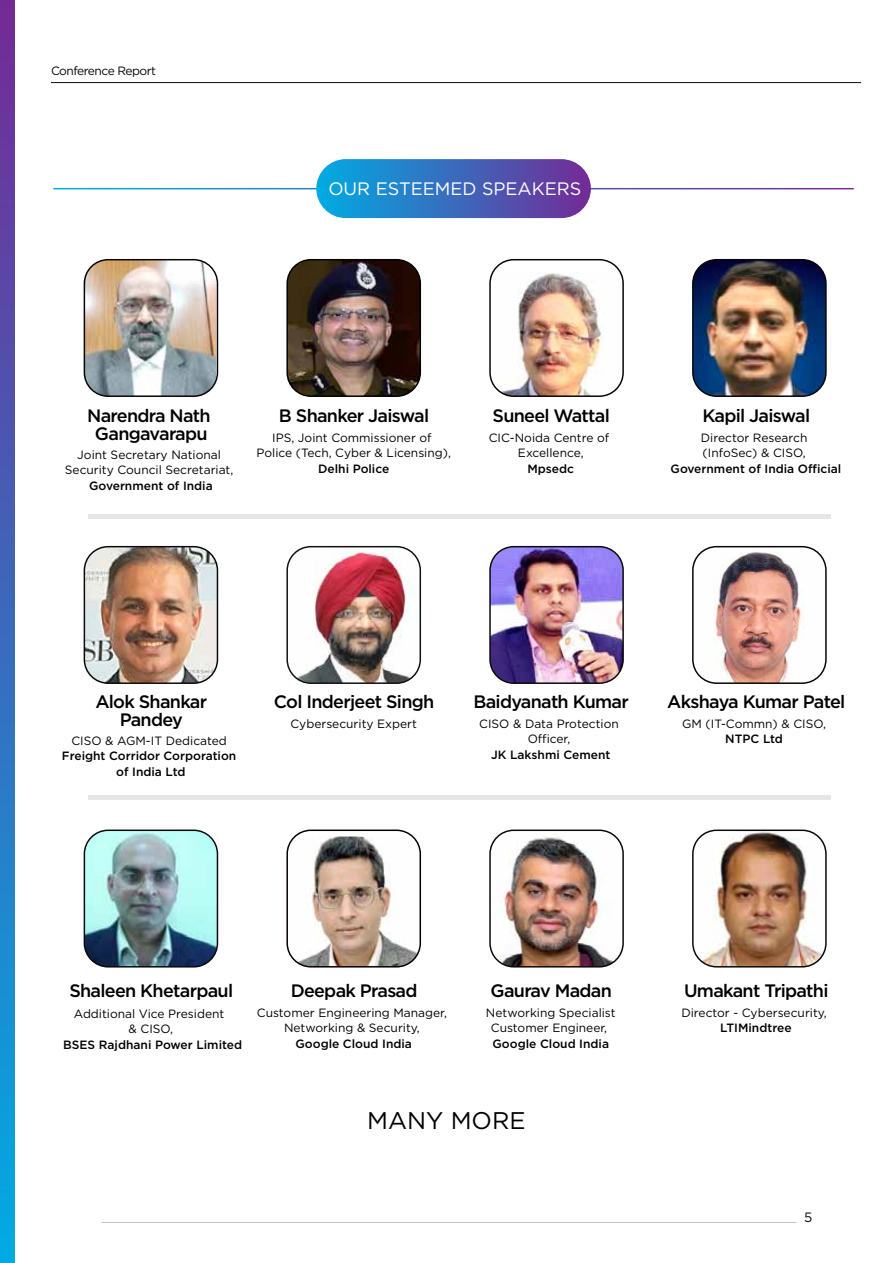
<style>
.page{position:relative;width:893px;height:1263px;background:#fff}
.page>*{position:absolute;margin:0;border:0;box-sizing:border-box;transform-origin:0 0}
.t1{font:24.15px "Gotham";color:#000}
.t2{font:500 18px/18.6px "Gotham";letter-spacing:-.04em;color:#000;text-align:center}
.t3{font:18px "Gotham";color:#fff}
.t4{font:13.5px "Gotham";color:#050505}
.t5{font:12px/15.6px "Gotham";color:#000;text-align:center}
.t6{font:500 12px/15.6px "Gotham";color:#000;text-align:center}
.t7{font:12px "Gotham";letter-spacing:-.04em;color:#070707}
</style>
<div class="page">
<hr style="left:51px;top:82px;width:810px;height:1px;background:#0c0c0c">
<svg style="left:0;top:0;width:14px;height:1263px"></svg>
<div style="left:89px;top:514px;width:742px;height:5px;background:#e6e6e6"></div>
<div style="left:89px;top:795px;width:742px;height:5px;background:#e6e6e6"></div>
<img style="left:84px;top:260px;width:132px;height:135px">
<div style="left:84px;top:259px;width:134px;height:138px;border:2px solid #070707;border-radius:24px"></div>
<img style="left:492px;top:272px;width:129px;height:122px">
<div style="left:489px;top:259px;width:135px;height:138px;border:2px solid #070707;border-radius:24px"></div>
<img style="left:289px;top:261px;width:130px;height:133px">
<div style="left:286px;top:259px;width:135px;height:138px;border:2px solid #020202;border-radius:24px"></div>
<div style="left:316px;top:159px;width:275px;height:59px;background:linear-gradient(to right,#01ace3,#742b95);border-radius:29px"></div>
<img style="left:84px;top:547px;width:133px;height:135px">
<div style="left:84px;top:546px;width:134px;height:138px;border:2px solid #0a0a0a;border-radius:24px"></div>
<img style="left:289px;top:548px;width:130px;height:133px">
<div style="left:286px;top:546px;width:135px;height:138px;border:2px solid #111;border-radius:24px"></div>
<img style="left:492px;top:549px;width:129px;height:132px">
<div style="left:489px;top:546px;width:135px;height:138px;border:2px solid #0a0a0a;border-radius:24px"></div>
<img style="left:84px;top:832px;width:133px;height:135px">
<div style="left:84px;top:829px;width:134px;height:138px;border:2px solid #0a0a0a;border-radius:24px"></div>
<img style="left:289px;top:836px;width:131px;height:131px">
<div style="left:286px;top:829px;width:135px;height:138px;border:2px solid #070000;border-radius:24px"></div>
<img style="left:492px;top:832px;width:130px;height:135px">
<div style="left:489px;top:829px;width:135px;height:138px;border:2px solid #0a0a0a;border-radius:24px"></div>
<img style="left:694px;top:832px;width:130px;height:135px">
<div style="left:692px;top:829px;width:135px;height:138px;border:2px solid #0a0a0a;border-radius:24px"></div>
<img style="left:695px;top:262px;width:129px;height:132px">
<div style="left:692px;top:259px;width:135px;height:138px;border:2px solid #070707;border-radius:24px"></div>
<img style="left:695px;top:551px;width:129px;height:130px">
<div style="left:692px;top:546px;width:135px;height:138px;border:2px solid #070707;border-radius:24px"></div>
<p class="t7" style="left:51px;top:64px;width:107px">Conference Report</p>
<h2 class="t3" style="left:328px;top:178px;width:254px">OUR ESTEEMED SPEAKERS</h2>
<h2 class="t2" style="left:87px;top:405px;width:125px">Narendra Nath<br>Gangavarapu</h2>
<p class="t5" style="left:65px;top:446px;width:170px">Joint Secretary National<br>Security Council Secretariat,</p>
<p class="t6" style="left:89px;top:478px;width:125px">Government of India</p>
<h2 class="t2" style="left:279px;top:405px;width:152px">B Shanker Jaiswal</h2>
<p class="t5" style="left:256px;top:429px;width:196px">IPS, Joint Commissioner of<br>Police (Tech, Cyber &amp; Licensing),</p>
<p class="t6" style="left:318px;top:461px;width:73px">Delhi Police</p>
<h2 class="t2" style="left:492px;top:405px;width:119px">Suneel Wattal</h2>
<p class="t5" style="left:489px;top:429px;width:122px">CIC-Noida Centre of<br>Excellence,</p>
<p class="t6" style="left:527px;top:461px;width:48px">Mpsedc</p>
<h2 class="t2" style="left:702px;top:405px;width:109px">Kapil Jaiswal</h2>
<p class="t5" style="left:701px;top:429px;width:108px;text-align:left">Director Research (InfoSec) &amp; CISO,</p>
<p class="t6" style="left:671px;top:461px;width:172px">Government of India Official</p>
<h2 class="t2" style="left:95px;top:691px;width:113px">Alok Shankar<br>Pandey</h2>
<p class="t5" style="left:71px;top:732px;width:157px">CISO &amp; AGM-IT Dedicated</p>
<p class="t6" style="left:62px;top:748px;width:176px">Freight Corridor Corporation of India Ltd</p>
<h2 class="t2" style="left:274px;top:691px;width:162px">Col Inderjeet Singh</h2>
<p class="t5" style="left:291px;top:715px;width:128px">Cybersecurity Expert</p>
<h2 class="t2" style="left:473px;top:691px;width:157px">Baidyanath Kumar</h2>
<p class="t5" style="left:479px;top:715px;width:141px">CISO &amp; Data Protection<br>Officer,</p>
<p class="t6" style="left:491px;top:746px;width:121px">JK Lakshmi Cement</p>
<h2 class="t2" style="left:667px;top:691px;width:180px">Akshaya Kumar Patel</h2>
<p class="t5" style="left:682px;top:715px;width:145px">GM (IT-Commn) &amp; CISO,</p>
<p class="t6" style="left:725px;top:731px;width:59px">NTPC Ltd</p>
<h2 class="t2" style="left:69px;top:980px;width:165px">Shaleen Khetarpaul</h2>
<p class="t5" style="left:74px;top:1005px;width:152px">Additional Vice President &amp; CISO,</p>
<p class="t6" style="left:63px;top:1036px;width:180px">BSES Rajdhani Power Limited</p>
<h2 class="t2" style="left:291px;top:980px;width:128px">Deepak Prasad</h2>
<p class="t5" style="left:257px;top:1004px;width:192px">Customer Engineering Manager,<br>Networking &amp; Security,</p>
<p class="t6" style="left:295px;top:1036px;width:118px">Google Cloud India</p>
<h2 class="t2" style="left:490px;top:980px;width:123px">Gaurav Madan</h2>
<p class="t5" style="left:486px;top:1004px;width:131px">Networking Specialist<br>Customer Engineer,</p>
<p class="t6" style="left:493px;top:1036px;width:118px">Google Cloud India</p>
<h1 class="t1" style="left:367px;top:1106px;width:160px">MANY MORE</h1>
<h2 class="t2" style="left:684px;top:980px;width:146px">Umakant Tripathi</h2>
<p class="t5" style="left:681px;top:1004px;width:147px">Director - Cybersecurity,</p>
<p class="t6" style="left:720px;top:1020px;width:73px">LTIMindtree</p>
<p class="t4" style="left:804px;top:1210px;width:10px">5</p>
</div>
